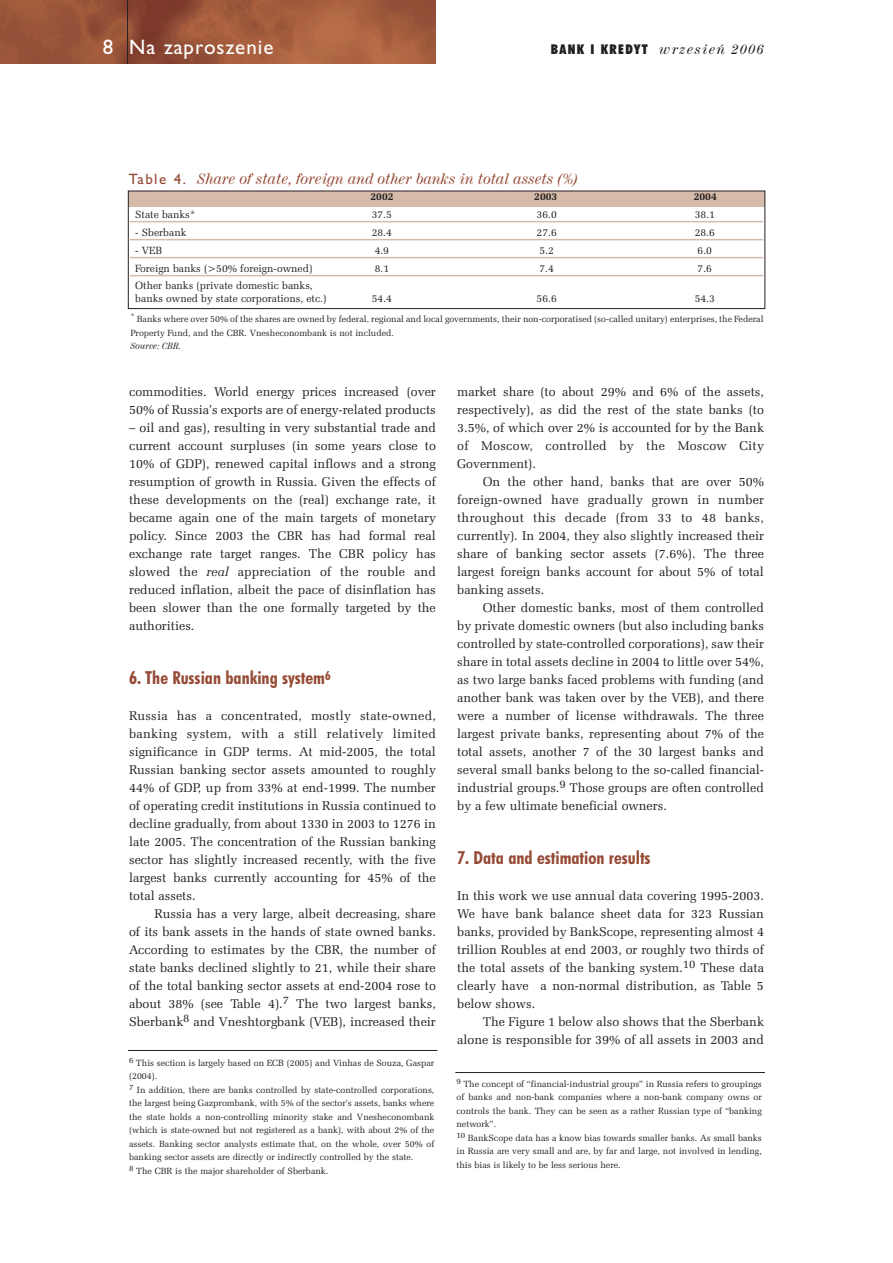
<style>
.page{position:relative;width:893px;height:1263px;background:#fff}
.page>*{position:absolute;margin:0;border:0;box-sizing:border-box;transform-origin:0 0}
.t1{font:21px "Gill Sans PL";letter-spacing:.05em;color:#fff}
.t2{font:700 condensed 18px "Futura PL";color:#954a35}
.t3{font:italic 15px "Century 725 PL";color:#954a35;scale:.95 1}
.t4{font:italic 13.5px "Century 725 PL";letter-spacing:.105em;color:#231f20}
.t5{font:12.75px/18px "Zapf Elliptical 711 PL";color:#231f20;text-align:justify}
.t6{font:10.5px/13.5px "Zapf Elliptical 711 PL";color:#231f20}
.t7{font:700 10.5px "Zapf Elliptical 711 PL";color:#231f20}
.t8{font:9px/13.5px "Zapf Elliptical 711 PL";color:#231f20}
.t9{font:italic 9px "Century 725 PL";color:#231f20;scale:.95 1}
.s1{font-family:"Futura PL";font-weight:900;font-style:normal;font-stretch:condensed}
.s2{font-family:"Gill Sans PL";font-style:normal}
.s3{font-style:italic}
</style>
<div class="page">
<img style="left:0;top:0;width:436px;height:64px">
<hr style="left:127px;top:0;width:1px;height:64px;background:#231f20">
<hr style="left:128px;top:1050px;width:309px;height:1px;background:#231f20">
<div style="left:128px;top:191px;width:637px;height:16px;background:#d7bbaa"></div>
<hr style="left:130px;top:221px;width:633px;height:1px;background:#d7bbaa">
<hr style="left:130px;top:239px;width:633px;height:1px;background:#d7bbaa">
<hr style="left:130px;top:257px;width:633px;height:1px;background:#d7bbaa">
<hr style="left:130px;top:275px;width:633px;height:1px;background:#d7bbaa">
<div style="left:128px;top:191px;width:637px;height:118px;border:1px solid #231f20"></div>
<hr style="left:455px;top:1072px;width:310px;height:1px;background:#231f20">
<h1 class="t1" style="left:103px;top:39px;width:172px">8 Na zaproszenie</h1>
<p class="t4" style="left:551px;top:44px;width:215px"><span class="s1">BANK I KREDYT</span> wrzesieƒ 2006</p>
<p class="t3" style="left:129px;top:173px;width:475px"><span class="s2">Table 4.</span> Share of state, foreign and other banks in total assets (%)</p>
<p class="t7" style="left:370px;top:193px;width:25px">2002</p>
<p class="t7" style="left:534px;top:193px;width:25px">2003</p>
<p class="t7" style="left:694px;top:193px;width:25px">2004</p>
<p class="t6" style="left:135px;top:209px;width:62px">State banks*</p>
<p class="t6" style="left:372px;top:209px;width:22px">37.5</p>
<p class="t6" style="left:537px;top:209px;width:22px">36.0</p>
<p class="t6" style="left:695px;top:209px;width:22px">38.1</p>
<p class="t6" style="left:135px;top:227px;width:53px">- Sberbank</p>
<p class="t6" style="left:372px;top:227px;width:22px">28.4</p>
<p class="t6" style="left:537px;top:227px;width:22px">27.6</p>
<p class="t6" style="left:695px;top:227px;width:22px">28.6</p>
<p class="t6" style="left:135px;top:245px;width:29px">- VEB</p>
<p class="t6" style="left:375px;top:245px;width:16px">4.9</p>
<p class="t6" style="left:539px;top:245px;width:16px">5.2</p>
<p class="t6" style="left:698px;top:245px;width:16px">6.0</p>
<p class="t6" style="left:135px;top:263px;width:179px">Foreign banks (&gt;50% foreign-owned)</p>
<p class="t6" style="left:375px;top:263px;width:16px">8.1</p>
<p class="t6" style="left:539px;top:263px;width:16px">7.4</p>
<p class="t6" style="left:698px;top:263px;width:16px">7.6</p>
<p class="t6" style="left:135px;top:279px;width:193px">Other banks (private domestic banks, banks owned by state corporations, etc.)</p>
<p class="t6" style="left:372px;top:293px;width:22px">54.4</p>
<p class="t6" style="left:537px;top:293px;width:22px">56.6</p>
<p class="t6" style="left:695px;top:293px;width:22px">54.3</p>
<p class="t8" style="left:130px;top:313px;width:635px"><sup>*</sup> Banks where over 50% of the shares are owned by federal, regional and local governments, their non-corporatised (so-called unitary) enterprises, the Federal<br>Property Fund, and the CBR. Vnesheconombank is not included.</p>
<p class="t9" style="left:130px;top:343px;width:55px">Source: CBR.</p>
<p class="t5" style="left:129px;top:384px;width:308px">commodities. World energy prices increased (over<br>50% of Russia’s exports are of energy-related products</p>
<p class="t5" style="left:129px;top:420px;width:308px">– oil and gas), resulting in very substantial trade and current account surpluses (in some years close to 10% of GDP), renewed capital inflows and a strong resumption of growth in Russia. Given the effects of these developments on the (real) exchange rate, it became again one of the main targets of monetary policy. Since 2003 the CBR has had formal real exchange rate target ranges. The CBR policy has slowed the <span class="s3">real</span> appreciation of the rouble and reduced inflation, albeit the pace of disinflation has been slower than the one formally targeted by the authorities.</p>
<h2 class="t2" style="left:129px;top:670px;width:203px">6. The Russian banking system<sup>6</sup></h2>
<p class="t5" style="left:129px;top:708px;width:308px">Russia has a concentrated, mostly state-owned, banking system, with a still relatively limited significance in GDP terms. At mid-2005, the total Russian banking sector assets amounted to roughly 44% of GDP, up from 33% at end-1999. The number of operating credit institutions in Russia continued to decline gradually, from about 1330 in 2003 to 1276 in late 2005. The concentration of the Russian banking sector has slightly increased recently, with the five largest banks currently accounting for 45% of the total assets.</p>
<p class="t5" style="left:129px;top:906px;width:308px;text-indent:26px">Russia has a very large, albeit decreasing, share of its bank assets in the hands of state owned banks.<br>According to estimates by the CBR, the number of state banks declined slightly to 21, while their share of the total banking sector assets at end-2004 rose to about 38% (see Table 4).<sup>7</sup> The two largest banks, Sberbank<sup>8</sup> and Vneshtorgbank (VEB), increased their</p>
<p class="t8" style="left:129px;top:1057px;width:307px"><sup>6</sup> This section is largely based on ECB (2005) and Vinhas de Souza, Gaspar (2004).<br><sup>7</sup> In addition, there are banks controlled by state-controlled corporations, the largest being Gazprombank, with 5% of the sector’s assets, banks where the state holds a non-controlling minority stake and Vnesheconombank (which is state-owned but not registered as a bank), with about 2% of the assets. Banking sector analysts estimate that, on the whole, over 50% of banking sector assets are directly or indirectly controlled by the state.<br><sup>8</sup> The CBR is the major shareholder of Sberbank.</p>
<p class="t5" style="left:457px;top:384px;width:308px">market share (to about 29% and 6% of the assets, respectively), as did the rest of the state banks (to 3.5%, of which over 2% is accounted for by the Bank of Moscow, controlled by the Moscow City Government).</p>
<p class="t5" style="left:457px;top:474px;width:308px;text-indent:26px">On the other hand, banks that are over 50% foreign-owned have gradually grown in number throughout this decade (from 33 to 48 banks, currently). In 2004, they also slightly increased their share of banking sector assets (7.6%). The three largest foreign banks account for about 5% of total banking assets.</p>
<p class="t5" style="left:457px;top:600px;width:308px;text-indent:26px">Other domestic banks, most of them controlled by private domestic owners (but also including banks controlled by state-controlled corporations), saw their share in total assets decline in 2004 to little over 54%, as two large banks faced problems with funding (and another bank was taken over by the VEB), and there were a number of license withdrawals. The three largest private banks, representing about 7% of the total assets, another 7 of the 30 largest banks and several small banks belong to the so-called financial&shy;industrial groups.<sup>9</sup> Those groups are often controlled by a few ultimate beneficial owners.</p>
<h2 class="t2" style="left:457px;top:850px;width:195px">7. Data and estimation results</h2>
<p class="t5" style="left:457px;top:888px;width:308px">In this work we use annual data covering 1995-2003.<br>We have bank balance sheet data for 323 Russian banks, provided by BankScope, representing almost 4 trillion Roubles at end 2003, or roughly two thirds of the total assets of the banking system.<sup>10</sup> These data clearly have a non-normal distribution, as Table 5 below shows.</p>
<p class="t5" style="left:457px;top:1014px;width:308px;text-align:right">The Figure 1 below also shows that the Sberbank alone is responsible for 39% of all assets in 2003 and</p>
<p class="t8" style="left:456px;top:1078px;width:307px"><sup>9</sup> The concept of “financial-industrial groups” in Russia refers to groupings of banks and non-bank companies where a non-bank company owns or controls the bank. They can be seen as a rather Russian type of “banking network”.<br><sup>10</sup> BankScope data has a know bias towards smaller banks. As small banks in Russia are very small and are, by far and large, not involved in lending, this bias is likely to be less serious here.</p>
</div>
